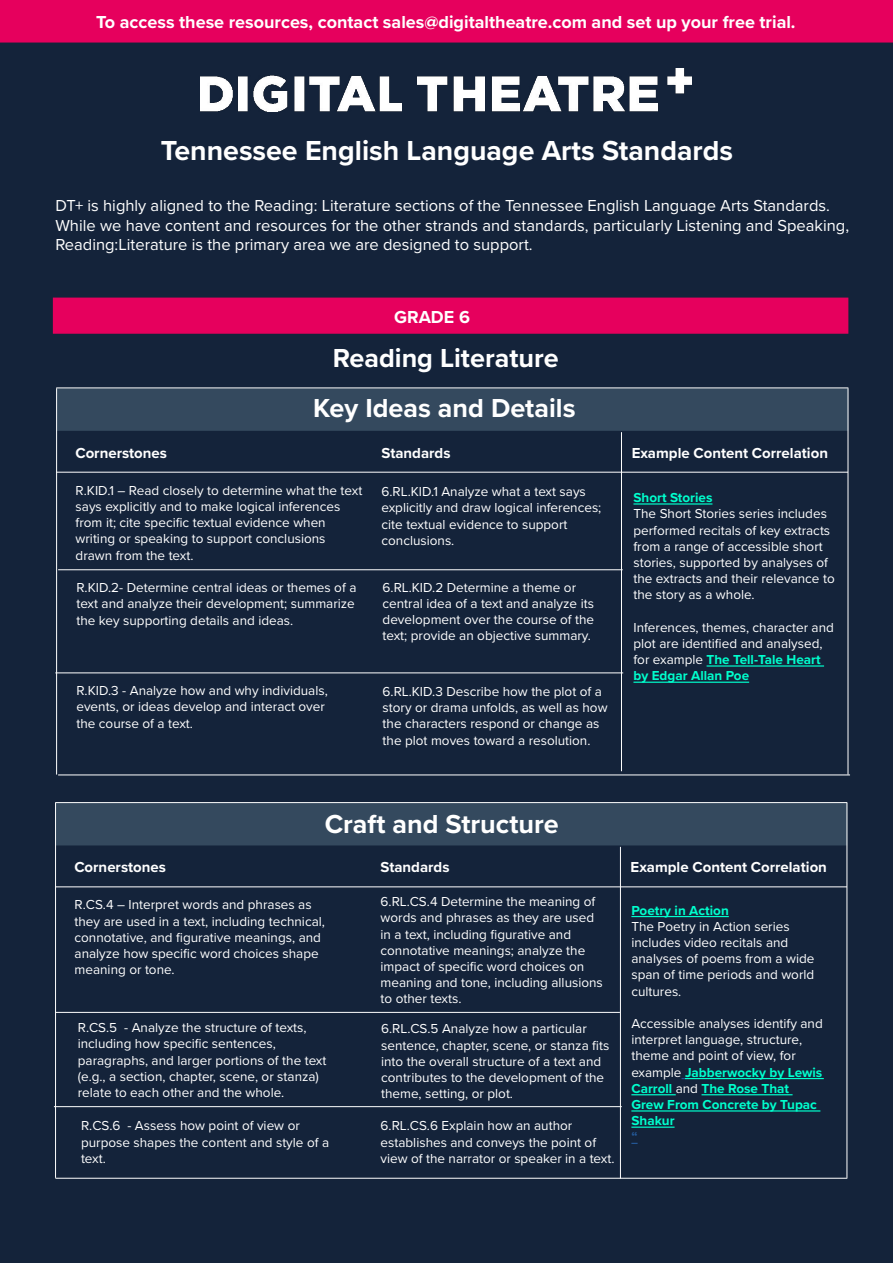
<style>
.page{position:relative;width:893px;height:1263px;background:#fff}
.page>*{position:absolute;margin:0;border:0;box-sizing:border-box;transform-origin:0 0}
.t1{font:700 28.5px "Proxima Nova";color:#fff}
.t2{font:700 27px/50.7px "Proxima Nova";color:#fff;text-align:center}
.t3{font:700 18px "Proxima Nova";color:#fff}
.t4{font:16.5px/19.8px "Proxima Nova";color:#fff}
.t5{font:700 15px "Proxima Nova";color:#fff}
.t6{font:13.5px/16.2px "Proxima Nova";color:#fff}
.t7{font:700 13.5px "Proxima Nova";color:#00ffcd}
.t8{font:700 13.5px "Proxima Nova";color:#245897}
.s1{font-weight:700;color:#00ffcd}
</style>
<div class="page">
<div style="left:0;top:43px;width:893px;height:1220px;background:#14233a"></div>
<img style="left:200px;top:69px;width:491px;height:42px">
<div style="left:0;top:0;width:893px;height:43px;background:#e6005d"></div>
<div style="left:53px;top:298px;width:795px;height:36px;background:#e6005d;border:2px solid #e6005d"></div>
<div style="left:56px;top:388px;width:792px;height:43px;background:#34495e;border:2px solid #34495e"></div>
<hr style="left:848px;top:388px;width:1px;height:386px;background:#fff">
<hr style="left:56px;top:388px;width:1px;height:386px;background:#fff">
<hr style="left:56px;top:387px;width:792px;height:1px;background:#fff">
<hr style="left:56px;top:472px;width:792px;height:1px;background:#fff">
<hr style="left:621px;top:432px;width:1px;height:339px;background:#fff">
<hr style="left:58px;top:569px;width:565px;height:1px;background:#fff">
<hr style="left:55px;top:672px;width:568px;height:1px;background:#fff">
<hr style="left:58px;top:774px;width:792px;height:1px;background:#fff">
<hr style="left:633px;top:503px;width:79px;height:2px;background:#00ffcd">
<hr style="left:707px;top:665px;width:117px;height:2px;background:#00ffcd">
<hr style="left:633px;top:682px;width:116px;height:1px;background:#00ffcd">
<div style="left:55px;top:803px;width:792px;height:42px;background:#34495e;border:2px solid #34495e"></div>
<hr style="left:631px;top:916px;width:98px;height:1px;background:#00ffcd">
<hr style="left:685px;top:1078px;width:139px;height:1px;background:#00ffcd">
<hr style="left:631px;top:1094px;width:45px;height:1px;background:#00ffcd">
<hr style="left:701px;top:1094px;width:92px;height:1px;background:#00ffcd">
<hr style="left:631px;top:1110px;width:189px;height:1px;background:#00ffcd">
<hr style="left:631px;top:1126px;width:44px;height:2px;background:#00ffcd">
<hr style="left:847px;top:803px;width:1px;height:375px;background:#fff">
<hr style="left:55px;top:803px;width:1px;height:375px;background:#fff">
<hr style="left:55px;top:802px;width:792px;height:1px;background:#fff">
<hr style="left:55px;top:886px;width:792px;height:1px;background:#fff">
<hr style="left:620px;top:847px;width:1px;height:331px;background:#fff">
<hr style="left:55px;top:1012px;width:565px;height:1px;background:#fff">
<hr style="left:54px;top:1106px;width:568px;height:1px;background:#fff">
<hr style="left:55px;top:1178px;width:792px;height:1px;background:#fff">
<h3 class="t3" style="left:96px;top:8px;width:701px">To access these resources, contact sales@digitaltheatre.com and set up your free trial.</h3>
<h1 class="t1" style="left:161px;top:129px;width:574px">Tennessee English Language Arts Standards</h1>
<p class="t4" style="left:55px;top:195px;width:795px">DT+ is highly aligned to the Reading: Literature sections of the Tennessee English Language Arts Standards.<br>While we have content and resources for the other strands and standards, particularly Listening and Speaking,<br>Reading:Literature is the primary area we are designed to support.</p>
<h3 class="t3" style="left:394px;top:303px;width:77px">GRADE 6</h3>
<h2 class="t2" style="left:313px;top:332px;width:264px">Reading Literature<br>Key Ideas and Details</h2>
<p class="t5" style="left:75px;top:441px;width:93px">Cornerstones</p>
<p class="t5" style="left:632px;top:441px;width:198px">Example Content Correlation</p>
<p class="t6" style="left:76px;top:481px;width:288px">R.KID.1 – Read closely to determine what the text says explicitly and to make logical inferences from it; cite specific textual evidence when writing or speaking to support conclusions drawn from the text.</p>
<p class="t5" style="left:382px;top:441px;width:71px">Standards</p>
<p class="t6" style="left:382px;top:483px;width:221px">6.RL.KID.1 Analyze what a text says explicitly and draw logical inferences; cite textual evidence to support conclusions.</p>
<p class="t7" style="left:633px;top:487px;width:81px">Short Stories</p>
<p class="t6" style="left:633px;top:505px;width:203px">The Short Stories series includes performed recitals of key extracts from a range of accessible short stories, supported by analyses of the extracts and their relevance to the story as a whole.</p>
<p class="t6" style="left:633px;top:618px;width:202px">Inferences, themes, character and plot are identified and analysed, for example <span class="s1">The Tell-Tale Heart by Edgar Allan Poe</span></p>
<p class="t6" style="left:76px;top:579px;width:282px;text-align:justify">R.KID.2- Determine central ideas or themes of a text and analyze their development; summarize the key supporting details and ideas.</p>
<p class="t6" style="left:383px;top:578px;width:213px">6.RL.KID.2 Determine a theme or central idea of a text and analyze its development over the course of the text; provide an objective summary.</p>
<p class="t6" style="left:76px;top:682px;width:253px">R.KID.3 - Analyze how and why individuals, events, or ideas develop and interact over the course of a text.</p>
<p class="t6" style="left:383px;top:683px;width:227px">6.RL.KID.3 Describe how the plot of a story or drama unfolds, as well as how the characters respond or change as the plot moves toward a resolution.</p>
<h2 class="t2" style="left:325px;top:798px;width:236px">Craft and Structure</h2>
<p class="t5" style="left:74px;top:856px;width:93px">Cornerstones</p>
<p class="t5" style="left:631px;top:856px;width:198px">Example Content Correlation</p>
<p class="t6" style="left:75px;top:896px;width:252px">R.CS.4 – Interpret words and phrases as they are used in a text, including technical, connotative, and figurative meanings, and analyze how specific word choices shape meaning or tone.</p>
<p class="t7" style="left:631px;top:900px;width:99px">Poetry in Action</p>
<p class="t5" style="left:380px;top:856px;width:71px">Standards</p>
<p class="t6" style="left:381px;top:893px;width:224px">6.RL.CS.4 Determine the meaning of words and phrases as they are used in a text, including figurative and connotative meanings; analyze the impact of specific word choices on meaning and tone, including allusions to other texts.</p>
<p class="t6" style="left:631px;top:918px;width:185px">The Poetry in Action series includes video recitals and analyses of poems from a wide span of time periods and world cultures.</p>
<p class="t6" style="left:631px;top:1015px;width:193px">Accessible analyses identify and interpret language, structure, theme and point of view, for example <span class="s1">Jabberwocky by Lewis<br>Carroll</span> and <span class="s1">The Rose That<br>Grew From Concrete by Tupac<br>Shakur</span></p>
<p class="t8" style="left:631px;top:1127px;width:8px">“</p>
<p class="t6" style="left:78px;top:1019px;width:250px">R.CS.5 - Analyze the structure of texts, including how specific sentences, paragraphs, and larger portions of the text (e.g., a section, chapter, scene, or stanza) relate to each other and the whole.</p>
<p class="t6" style="left:381px;top:1020px;width:230px">6.RL.CS.5 Analyze how a particular sentence, chapter, scene, or stanza fits into the overall structure of a text and contributes to the development of the theme, setting, or plot.</p>
<p class="t6" style="left:81px;top:1117px;width:250px">R.CS.6 - Assess how point of view or purpose shapes the content and style of a text.</p>
<p class="t6" style="left:381px;top:1117px;width:235px">6.RL.CS.6 Explain how an author establishes and conveys the point of view of the narrator or speaker in a text.</p>
</div>
